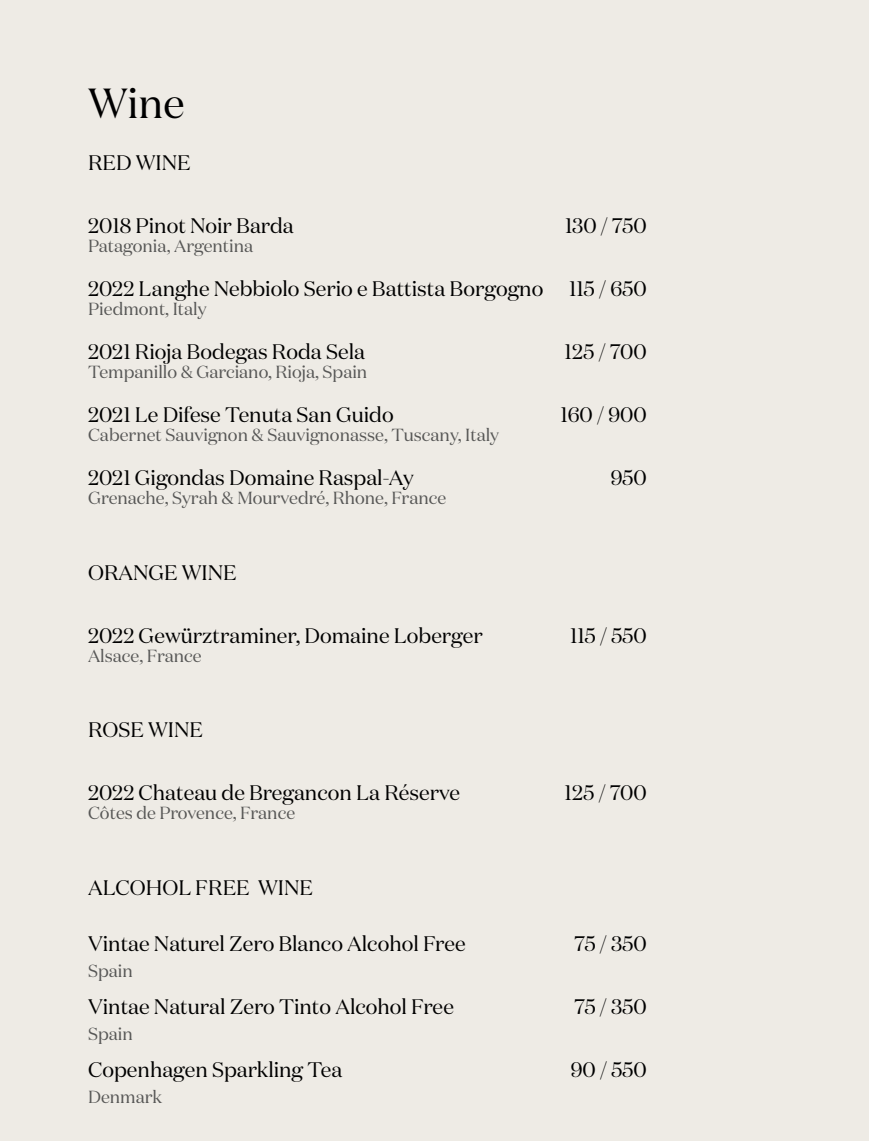
<style>
.page{position:relative;width:869px;height:1141px;background:#fff}
.page>*{position:absolute;margin:0;border:0;box-sizing:border-box;transform-origin:0 0}
.t1{font:42px "Domaine Display";color:#000}
.t2{font:21px "Domaine Display";color:#000}
.t3{font:17.5px "Domaine Display";color:#575756}
</style>
<div class="page">
<div style="left:0;top:0;width:868px;height:1141px;background:#eeebe5"></div>
<h1 class="t1" style="left:88px;top:77px;width:98px">Wine</h1>
<p class="t2" style="left:88px;top:150px;width:104px">RED WINE</p>
<p class="t2" style="left:88px;top:213px;width:207px">2018 Pinot Noir Barda</p>
<p class="t2" style="left:565px;top:213px;width:83px">130 / 750</p>
<p class="t3" style="left:88px;top:235px;width:166px">Patagonia, Argentina</p>
<p class="t2" style="left:88px;top:276px;width:560px">2022 Langhe Nebbiolo Serio e Battista Borgogno 115 / 650</p>
<p class="t3" style="left:88px;top:298px;width:120px">Piedmont, Italy</p>
<p class="t2" style="left:88px;top:339px;width:278px">2021 Rioja Bodegas Roda Sela</p>
<p class="t2" style="left:564px;top:339px;width:84px">125 / 700</p>
<p class="t3" style="left:88px;top:361px;width:280px">Tempanillo &amp; Garciano, Rioja, Spain</p>
<p class="t2" style="left:88px;top:402px;width:307px">2021 Le Difese Tenuta San Guido</p>
<p class="t2" style="left:560px;top:402px;width:88px">160 / 900</p>
<p class="t3" style="left:88px;top:424px;width:412px">Cabernet Sauvignon &amp; Sauvignonasse, Tuscany, Italy</p>
<p class="t2" style="left:88px;top:465px;width:327px">2021 Gigondas Domaine Raspal-Ay</p>
<p class="t2" style="left:610px;top:465px;width:38px">950</p>
<p class="t3" style="left:88px;top:487px;width:359px">Grenache, Syrah &amp; Mourvedré, Rhone, France</p>
<p class="t2" style="left:88px;top:559px;width:150px">ORANGE WINE</p>
<p class="t2" style="left:88px;top:622px;width:396px">2022 Gewürztraminer, Domaine Loberger</p>
<p class="t2" style="left:570px;top:622px;width:78px">115 / 550</p>
<p class="t3" style="left:88px;top:645px;width:115px">Alsace, France</p>
<p class="t2" style="left:88px;top:717px;width:116px">ROSE WINE</p>
<p class="t2" style="left:88px;top:780px;width:373px">2022 Chateau de Bregancon La Réserve</p>
<p class="t2" style="left:564px;top:780px;width:84px">125 / 700</p>
<p class="t3" style="left:88px;top:802px;width:208px">Côtes de Provence, France</p>
<p class="t2" style="left:88px;top:874px;width:226px">ALCOHOL FREE WINE</p>
<p class="t2" style="left:88px;top:930px;width:379px">Vintae Naturel Zero Blanco Alcohol Free</p>
<p class="t2" style="left:574px;top:930px;width:74px">75 / 350</p>
<p class="t3" style="left:88px;top:960px;width:46px">Spain</p>
<p class="t2" style="left:88px;top:993px;width:367px">Vintae Natural Zero Tinto Alcohol Free</p>
<p class="t2" style="left:574px;top:993px;width:74px">75 / 350</p>
<p class="t3" style="left:88px;top:1023px;width:46px">Spain</p>
<p class="t2" style="left:88px;top:1056px;width:256px">Copenhagen Sparkling Tea</p>
<p class="t2" style="left:570px;top:1056px;width:78px">90 / 550</p>
<p class="t3" style="left:88px;top:1086px;width:75px">Denmark</p>
</div>
